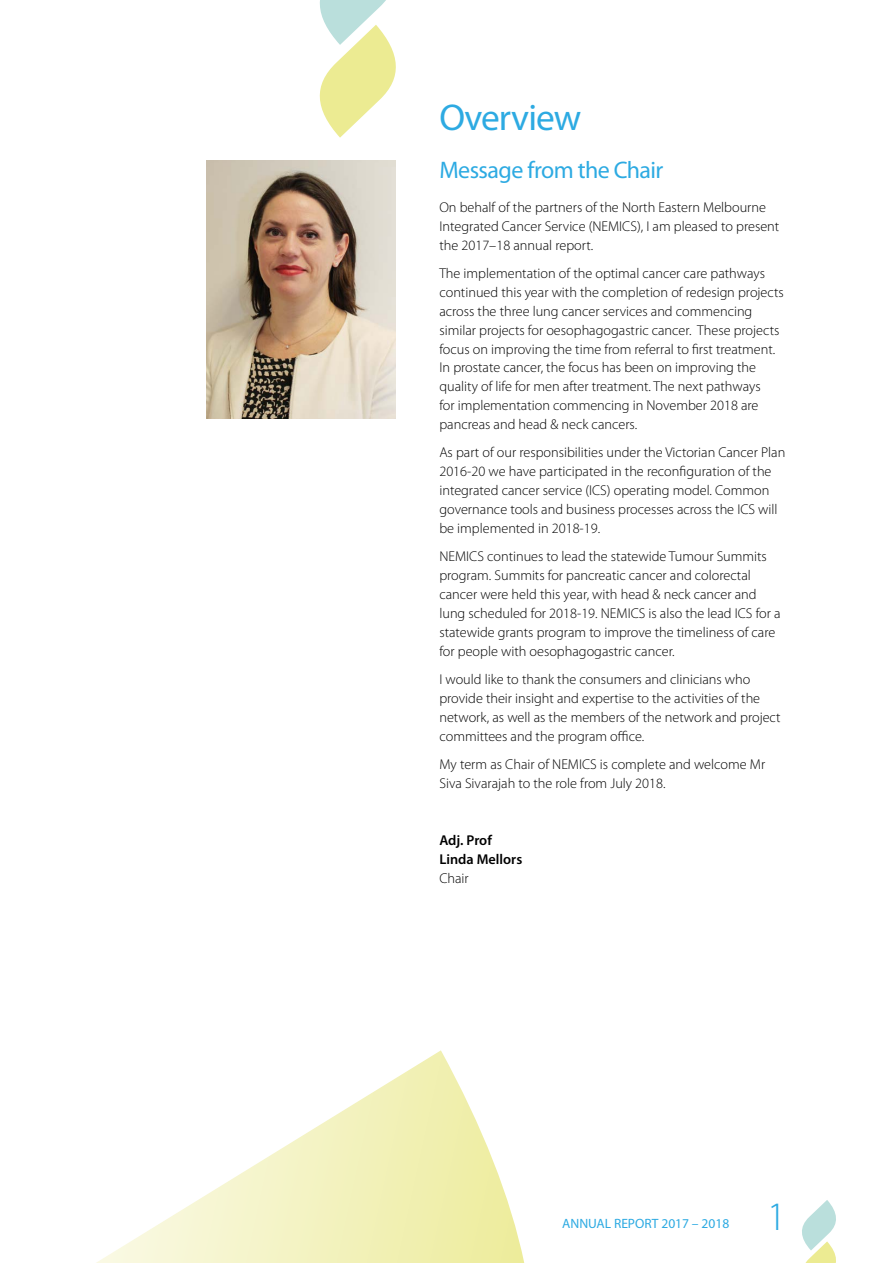
<style>
.page{position:relative;width:893px;height:1263px;background:#fff}
.page>*{position:absolute;margin:0;border:0;box-sizing:border-box;transform-origin:0 0}
.t1{font:300 40.5px "Myriad Pro";color:#2daae2}
.t2{font:37.35px "Myriad Pro";letter-spacing:-.025em;color:#2daae2}
.t3{font:24px "Myriad Pro";letter-spacing:-.025em;color:#2daae2}
.t4{font:300 14.25px/18.9px "Myriad Pro";color:#000}
.t5{font:600 14.25px/18.9px "Myriad Pro";color:#000}
.t6{font:13.5px "Myriad Pro";color:#2daae2}
</style>
<div class="page">
<svg style="left:802px;top:1200px;width:34px;height:63px"></svg>
<img style="left:207px;top:160px;width:189px;height:258px">
<svg style="left:96px;top:1050px;width:428px;height:213px"></svg>
<svg style="left:319px;top:0;width:77px;height:138px"></svg>
<h2 class="t2" style="left:439px;top:95px;width:143px">Overview</h2>
<h3 class="t3" style="left:439px;top:155px;width:225px">Message from the Chair</h3>
<p class="t4" style="left:439px;top:197px;width:341px">On behalf of the partners of the North Eastern Melbourne<br>Integrated Cancer Service (NEMICS), I am pleased to present the 2017–18 annual report.</p>
<p class="t4" style="left:439px;top:264px;width:346px">The implementation of the optimal cancer care pathways continued this year with the completion of redesign projects across the three lung cancer services and commencing similar projects for oesophagogastric cancer. These projects focus on improving the time from referral to first treatment.<br>In prostate cancer, the focus has been on improving the quality of life for men after treatment. The next pathways<br>for implementation commencing in November 2018 are pancreas and head &amp; neck cancers.</p>
<p class="t4" style="left:439px;top:443px;width:347px">As part of our responsibilities under the Victorian Cancer Plan 2016-20 we have participated in the reconfiguration of the integrated cancer service (ICS) operating model. Common governance tools and business processes across the ICS will be implemented in 2018-19.</p>
<p class="t4" style="left:439px;top:547px;width:343px">NEMICS continues to lead the statewide Tumour Summits program. Summits for pancreatic cancer and colorectal cancer were held this year, with head &amp; neck cancer and lung scheduled for 2018-19. NEMICS is also the lead ICS for a statewide grants program to improve the timeliness of care for people with oesophagogastric cancer.</p>
<p class="t4" style="left:439px;top:670px;width:343px">I would like to thank the consumers and clinicians who provide their insight and expertise to the activities of the network, as well as the members of the network and project committees and the program office.</p>
<p class="t4" style="left:439px;top:755px;width:327px">My term as Chair of NEMICS is complete and welcome Mr<br>Siva Sivarajah to the role from July 2018.</p>
<p class="t5" style="left:439px;top:830px;width:84px">Adj. Prof<br>Linda Mellors</p>
<p class="t4" style="left:439px;top:868px;width:31px">Chair</p>
<p class="t6" style="left:562px;top:1215px;width:169px">ANNUAL REPORT 2017 – 2018</p>
<h1 class="t1" style="left:767px;top:1192px;width:21px">1</h1>
</div>
